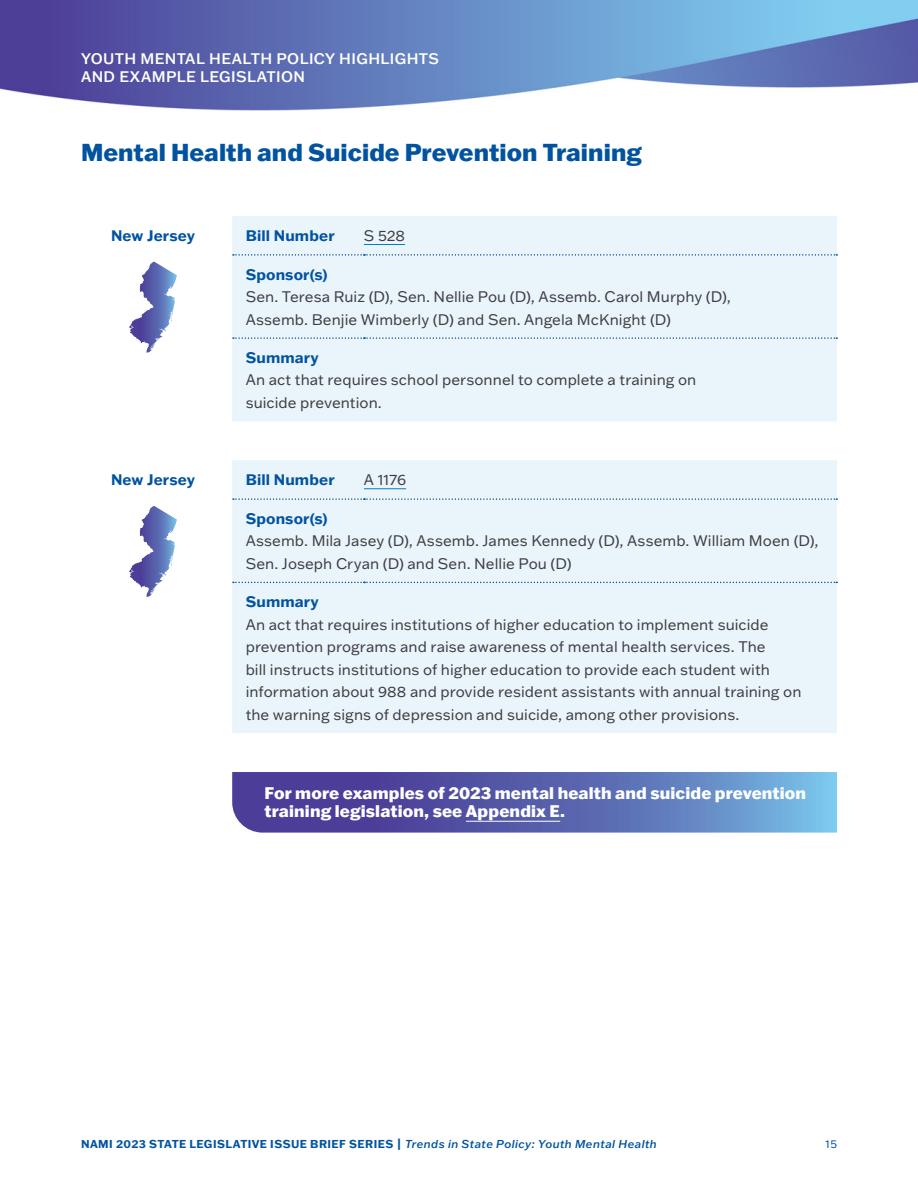
<style>
.page{position:relative;width:918px;height:1188px;background:#fff}
.page>*{position:absolute;margin:0;border:0;box-sizing:border-box;transform-origin:0 0}
.H1_-_Section_Title{font:800 24px "Franklin Gothic ATF";letter-spacing:.005em;color:#0153a0}
.Body_Sidebar{font:800 16.5px/18px "Franklin Gothic ATF";letter-spacing:.005em;color:#fff}
.Body{font:15px/22.5px "Franklin Gothic ATF";letter-spacing:.005em;color:#3e3e3f}
.Body-2{font:700 15px "Franklin Gothic ATF";letter-spacing:.01em;color:#0153a0}
.t1{font:500 15px/18px "Franklin Gothic ATF";letter-spacing:.025em;color:#fff}
.t2{font:700 11.25px "Franklin Gothic ATF";letter-spacing:.04em;color:#0153a0}
.t3{font:11.25px "Franklin Gothic ATF";color:#0153a0}
.s1{font-weight:500;font-style:italic}
</style>
<div class="page">
<img style="left:0;top:0;width:918px;height:597px">
<div style="left:232px;top:216px;width:605px;height:205px;background:#eaf4fb"></div>
<svg style="left:233px;top:254px;width:604px;height:2px"></svg>
<svg style="left:233px;top:337px;width:604px;height:2px"></svg>
<svg style="left:81px;top:216px;width:1px;height:206px"></svg>
<svg style="left:224px;top:216px;width:2px;height:206px"></svg>
<hr style="left:364px;top:244px;width:41px;height:1px;background:#007ec5">
<svg style="left:129px;top:262px;width:24px;height:67px"></svg>
<svg style="left:232px;top:772px;width:605px;height:61px;background:#5c6ab2"></svg>
<hr style="left:466px;top:821px;width:94px;height:1px;background:#fff">
<div style="left:232px;top:460px;width:605px;height:273px;background:#eaf4fb"></div>
<svg style="left:233px;top:498px;width:604px;height:2px"></svg>
<svg style="left:233px;top:582px;width:604px;height:1px"></svg>
<svg style="left:81px;top:460px;width:1px;height:137px"></svg>
<svg style="left:224px;top:460px;width:2px;height:137px"></svg>
<hr style="left:364px;top:488px;width:42px;height:1px;background:#007ec5">
<svg style="left:129px;top:506px;width:24px;height:67px"></svg>
<p class="t1" style="left:81px;top:49px;width:360px">YOUTH MENTAL HEALTH POLICY HIGHLIGHTS<br>AND EXAMPLE LEGISLATION</p>
<p class="H1_-_Section_Title" style="left:81px;top:137px;width:562px">Mental Health and Suicide Prevention Training</p>
<p class="Body-2" style="left:111px;top:225px;width:85px">New Jersey</p>
<p class="Body-2" style="left:246px;top:225px;width:90px">Bill Number</p>
<p class="Body" style="left:364px;top:224px;width:43px">S 528</p>
<p class="Body-2" style="left:246px;top:264px;width:83px">Sponsor(s)</p>
<p class="Body" style="left:246px;top:285px;width:487px">Sen. Teresa Ruiz (D), Sen. Nellie Pou (D), Assemb. Carol Murphy (D),<br>Assemb. Benjie Wimberly (D) and Sen. Angela McKnight (D)</p>
<p class="Body-2" style="left:246px;top:347px;width:75px">Summary</p>
<p class="Body" style="left:246px;top:368px;width:452px">An act that requires school personnel to complete a training on suicide prevention.</p>
<p class="Body-2" style="left:111px;top:470px;width:85px">New Jersey</p>
<p class="Body-2" style="left:246px;top:470px;width:90px">Bill Number</p>
<p class="Body" style="left:364px;top:468px;width:44px">A 1176</p>
<p class="Body-2" style="left:246px;top:508px;width:83px">Sponsor(s)</p>
<p class="Body" style="left:246px;top:529px;width:575px">Assemb. Mila Jasey (D), Assemb. James Kennedy (D), Assemb. William Moen (D),<br>Sen. Joseph Cryan (D) and Sen. Nellie Pou (D)</p>
<p class="Body-2" style="left:246px;top:592px;width:75px">Summary</p>
<p class="Body" style="left:246px;top:613px;width:557px">An act that requires institutions of higher education to implement suicide prevention programs and raise awareness of mental health services. The<br>bill instructs institutions of higher education to provide each student with information about 988 and provide resident assistants with annual training on the warning signs of depression and suicide, among other provisions.</p>
<p class="Body_Sidebar" style="left:265px;top:784px;width:543px">For more examples of 2023 mental health and suicide prevention training legislation, see Appendix E.</p>
<p class="t2" style="left:81px;top:1136px;width:577px">NAMI 2023 STATE LEGISLATIVE ISSUE BRIEF SERIES | <span class="s1">Trends in State Policy: Youth Mental Health</span></p>
<p class="t3" style="left:826px;top:1136px;width:13px">15</p>
</div>
